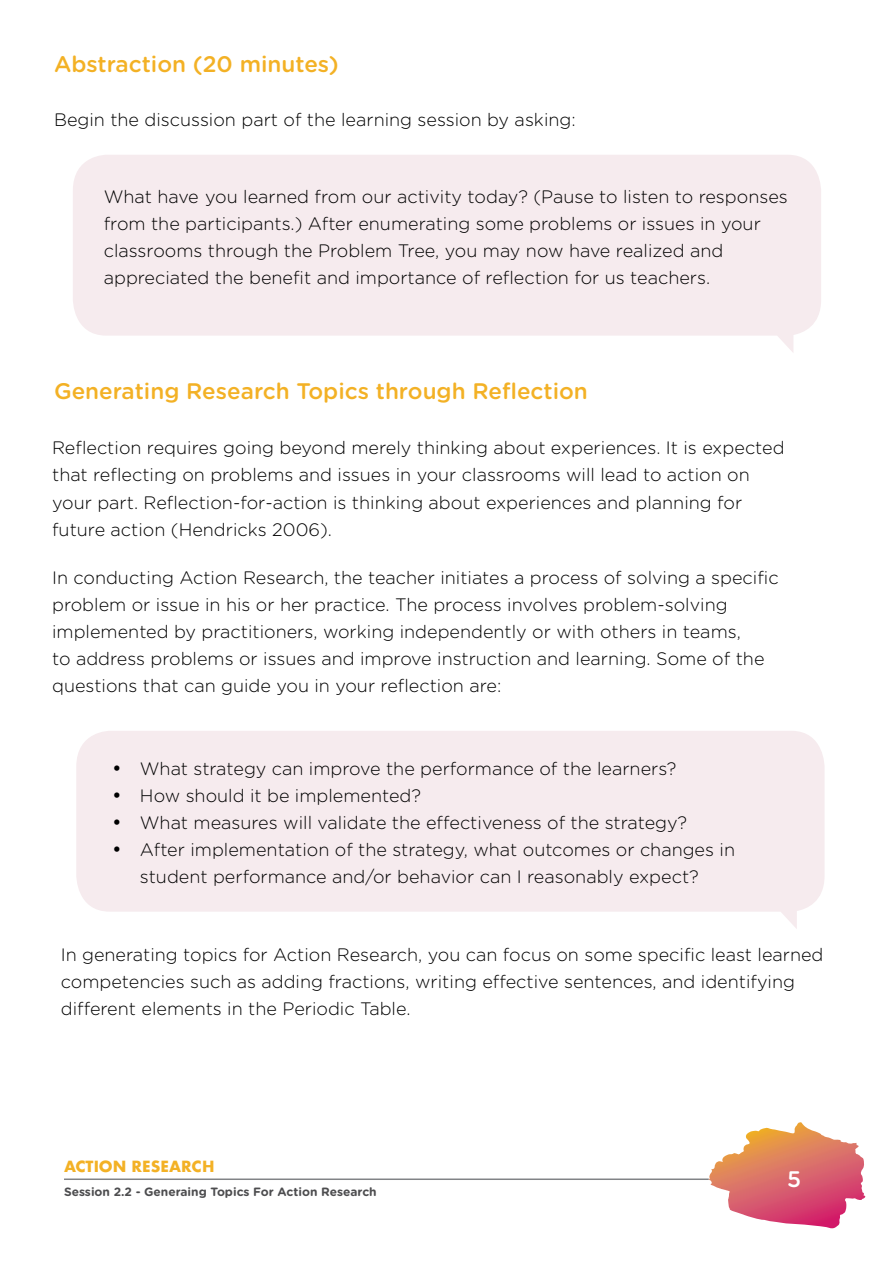
<style>
.page{position:relative;width:894px;height:1263px;background:#fff}
.page>*{position:absolute;margin:0;border:0;box-sizing:border-box;transform-origin:0 0}
.t1{font:500 22.5px "Gotham Rounded";color:#f3b125}
.t2{font:500 22.5px "Gotham Rounded";color:#fff}
.t3{font:300 18px/27px "Gotham Rounded";color:#000}
.t4{font:700 15px "Futura";color:#f3b125}
.t5{font:700 12px "Gotham Rounded";color:#4d4d4f}
</style>
<div class="page">
<hr style="left:64px;top:1178px;width:644px;height:2px;background:#818386">
<svg style="left:708px;top:1122px;width:157px;height:104px"></svg>
<svg style="left:73px;top:155px;width:747px;height:197px;background:#f6ecef"></svg>
<svg style="left:76px;top:731px;width:748px;height:198px;background:#f6ecef"></svg>
<p class="t1" style="left:54px;top:48px;width:286px">Abstraction (20 minutes)</p>
<p class="t3" style="left:54px;top:106px;width:523px">Begin the discussion part of the learning session by asking:</p>
<p class="t3" style="left:104px;top:182px;width:685px">What have you learned from our activity today? (Pause to listen to responses from the participants.) After enumerating some problems or issues in your classrooms through the Problem Tree, you may now have realized and appreciated the benefit and importance of reflection for us teachers.</p>
<p class="t1" style="left:54px;top:375px;width:535px">Generating Research Topics through Reflection</p>
<p class="t3" style="left:52px;top:434px;width:733px">Reflection requires going beyond merely thinking about experiences. It is expected that reflecting on problems and issues in your classrooms will lead to action on your part. Reflection-for-action is thinking about experiences and planning for future action (Hendricks 2006).</p>
<p class="t3" style="left:52px;top:563px;width:727px">In conducting Action Research, the teacher initiates a process of solving a specific problem or issue in his or her practice. The process involves problem-solving implemented by practitioners, working independently or with others in teams,<br>to address problems or issues and improve instruction and learning. Some of the questions that can guide you in your reflection are:</p>
<p class="t3" style="left:113px;top:754px;width:564px">• What strategy can improve the performance of the learners?</p>
<p class="t3" style="left:113px;top:781px;width:309px">• How should it be implemented?</p>
<p class="t3" style="left:113px;top:808px;width:575px">• What measures will validate the effectiveness of the strategy?</p>
<p class="t3" style="left:113px;top:835px;width:623px;text-align:center">• After implementation of the strategy, what outcomes or changes in student performance and/or behavior can I reasonably expect?</p>
<p class="t3" style="left:61px;top:940px;width:764px">In generating topics for Action Research, you can focus on some specific least learned competencies such as adding fractions, writing effective sentences, and identifying different elements in the Periodic Table.</p>
<p class="t4" style="left:64px;top:1155px;width:152px">ACTION RESEARCH</p>
<p class="t5" style="left:64px;top:1183px;width:314px">Session 2.2 - Generaing Topics For Action Research</p>
<p class="t2" style="left:786px;top:1162px;width:16px">5</p>
</div>
